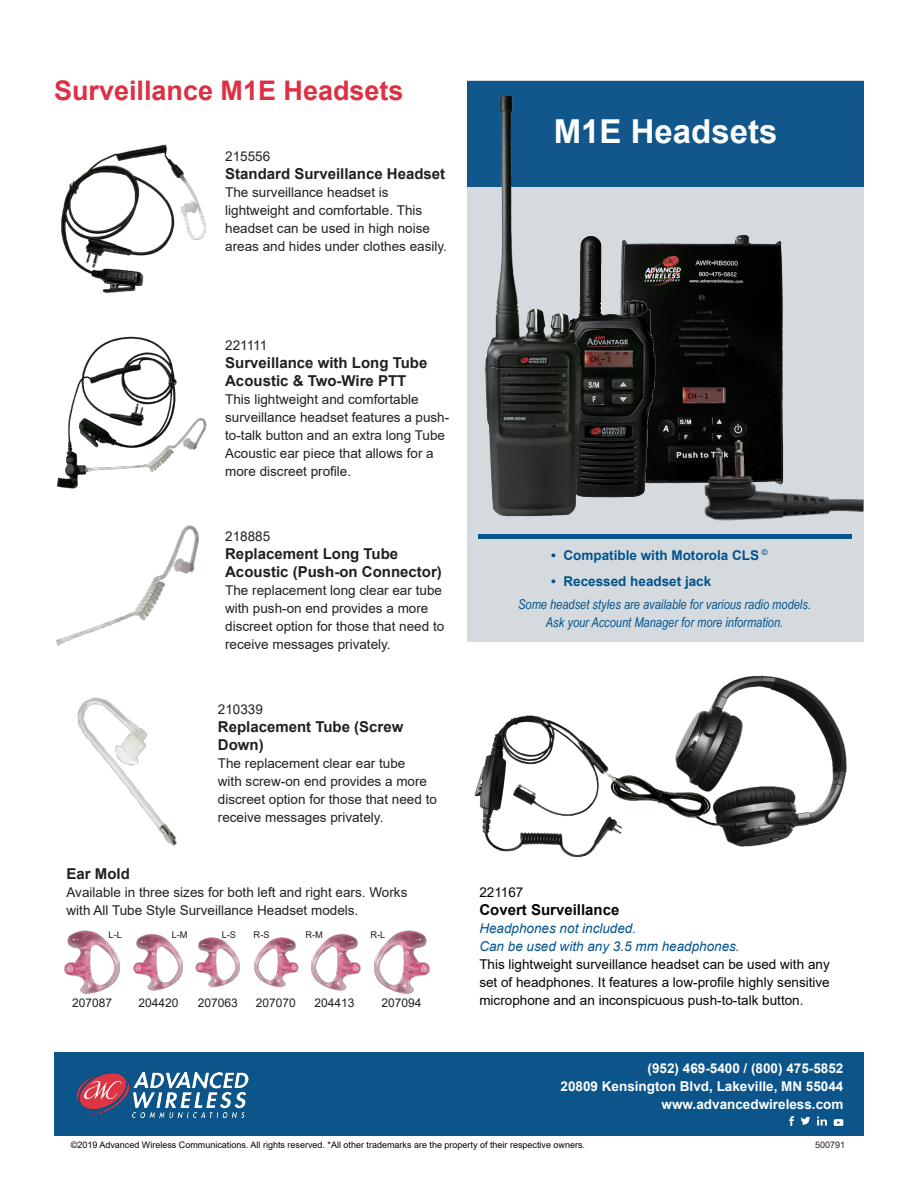
<style>
.page{position:relative;width:918px;height:1188px;background:#fff}
.page>*{position:absolute;margin:0;border:0;box-sizing:border-box;transform-origin:0 0}
.t1{font:700 33px "Arial";color:#fff}
.t2{font:700 27px "Arial";color:#dc3044}
.t3{font:700 15px/18px "Arial";color:#231f20}
.t4{font:700 15px "Arial";color:#040503}
.t5{font:13.5px/18px "Arial";color:#231f20}
.t6{font:13.5px/18px "Arial";color:#040503;text-align:justify}
.t7{font:italic 13.5px "Arial Narrow";color:#05548e}
.t8{font:700 13.5px "Arial";color:#fff}
.t9{font:italic 13.5px "Arial";color:#05548e}
.t10{font:700 13.5px "Arial";color:#00528c}
.t11{font:12px "Arial";color:#231f20}
.t12{font:9.3px "Arial";color:#231f20}
.t13{font:9px "Arial";color:#040503}
.t14{font:9px "Arial";color:#231f20}
</style>
<div class="page">
<div style="left:54px;top:1052px;width:810px;height:83px;background:#0b558b"></div>
<img style="left:76px;top:1073px;width:173px;height:44px">
<img style="left:474px;top:675px;width:373px;height:183px">
<img style="left:56px;top:336px;width:151px;height:153px">
<img style="left:61px;top:144px;width:145px;height:149px">
<img style="left:56px;top:525px;width:144px;height:121px">
<img style="left:77px;top:697px;width:100px;height:149px">
<img style="left:64px;top:930px;width:57px;height:64px">
<img style="left:133px;top:934px;width:50px;height:57px">
<img style="left:195px;top:937px;width:45px;height:51px">
<img style="left:254px;top:937px;width:45px;height:51px">
<img style="left:311px;top:934px;width:50px;height:57px">
<img style="left:373px;top:930px;width:57px;height:64px">
<svg style="left:789px;top:1116px;width:38px;height:11px"></svg>
<img style="left:833px;top:1119px;width:11px;height:8px">
<div style="left:467px;top:81px;width:397px;height:561px;background:#d4dade"></div>
<div style="left:467px;top:81px;width:397px;height:105px;background:#11578b"></div>
<hr style="left:478px;top:535px;width:373px;height:4px;background:#05548e">
<img style="left:742px;top:235px;width:41px;height:166px">
<img style="left:667px;top:235px;width:75px;height:249px">
<img style="left:478px;top:97px;width:189px;height:420px">
<img style="left:689px;top:401px;width:175px;height:120px">
<p class="t2" style="left:54px;top:72px;width:351px">Surveillance M1E Headsets</p>
<p class="t5" style="left:225px;top:148px;width:47px">215556</p>
<p class="t3" style="left:225px;top:165px;width:222px">Standard Surveillance Headset</p>
<p class="t5" style="left:225px;top:184px;width:223px">The surveillance headset is lightweight and comfortable. This headset can be used in high noise areas and hides under clothes easily.</p>
<p class="t1" style="left:554px;top:108px;width:225px">M1E Headsets</p>
<p class="t5" style="left:225px;top:336px;width:44px">221111</p>
<p class="t3" style="left:225px;top:354px;width:204px">Surveillance with Long Tube<br>Acoustic &amp; Two-Wire PTT</p>
<p class="t5" style="left:225px;top:390px;width:226px">This lightweight and comfortable surveillance headset features a push&shy;to-talk button and an extra long Tube Acoustic ear piece that allows for a more discreet profile.</p>
<p class="t5" style="left:225px;top:527px;width:47px">218885</p>
<p class="t3" style="left:225px;top:545px;width:218px">Replacement Long Tube<br>Acoustic (Push-on Connector)</p>
<p class="t5" style="left:225px;top:581px;width:221px">The replacement long clear ear tube with push-on end provides a more discreet option for those that need to receive messages privately.</p>
<p class="t5" style="left:218px;top:700px;width:47px">210339</p>
<p class="t3" style="left:218px;top:717px;width:187px">Replacement Tube (Screw<br>Down)</p>
<p class="t5" style="left:218px;top:754px;width:221px">The replacement clear ear tube<br>with screw-on end provides a more discreet option for those that need to receive messages privately.</p>
<p class="t3" style="left:67px;top:865px;width:65px">Ear Mold</p>
<p class="t5" style="left:67px;top:883px;width:342px">Available in three sizes for both left and right ears. Works with All Tube Style Surveillance Headset models.</p>
<p class="t12" style="left:222px;top:928px;width:16px">L-S</p>
<p class="t12" style="left:254px;top:928px;width:17px">R-S</p>
<p class="t12" style="left:109px;top:928px;width:15px">L-L</p>
<p class="t12" style="left:370px;top:928px;width:16px">R-L</p>
<p class="t12" style="left:172px;top:928px;width:17px">L-M</p>
<p class="t12" style="left:306px;top:928px;width:19px">R-M</p>
<p class="t11" style="left:72px;top:995px;width:42px">207087</p>
<p class="t11" style="left:139px;top:995px;width:42px">204420</p>
<p class="t11" style="left:198px;top:995px;width:42px">207063</p>
<p class="t11" style="left:256px;top:995px;width:42px">207070</p>
<p class="t11" style="left:314px;top:995px;width:42px">204413</p>
<p class="t11" style="left:382px;top:995px;width:42px">207094</p>
<p class="t10" style="left:551px;top:546px;width:218px">• Compatible with Motorola CLS <sup>©</sup></p>
<p class="t10" style="left:551px;top:571px;width:161px">• Recessed headset jack</p>
<p class="t7" style="left:518px;top:595px;width:294px">Some headset styles are available for various radio models.</p>
<p class="t7" style="left:546px;top:613px;width:239px">Ask your Account Manager for more information.</p>
<p class="t6" style="left:479px;top:883px;width:46px">221167</p>
<p class="t4" style="left:479px;top:899px;width:142px">Covert Surveillance</p>
<p class="t9" style="left:479px;top:920px;width:158px">Headphones not included.</p>
<p class="t9" style="left:479px;top:938px;width:262px">Can be used with any 3.5 mm headphones.</p>
<p class="t6" style="left:479px;top:955px;width:352px">This lightweight surveillance headset can be used with any set of headphones. It features a low-profile highly sensitive microphone and an inconspicuous push-to-talk button.</p>
<p class="t8" style="left:648px;top:1059px;width:197px">(952) 469-5400 / (800) 475-5852</p>
<p class="t8" style="left:561px;top:1077px;width:284px">20809 Kensington Blvd, Lakeville, MN 55044</p>
<p class="t8" style="left:662px;top:1095px;width:183px">www.advancedwireless.com</p>
<p class="t13" style="left:71px;top:1139px;width:516px">©2019 Advanced Wireless Communications. All rights reserved. *All other trademarks are the property of their respective owners.</p>
<p class="t14" style="left:815px;top:1139px;width:32px">500791</p>
</div>
